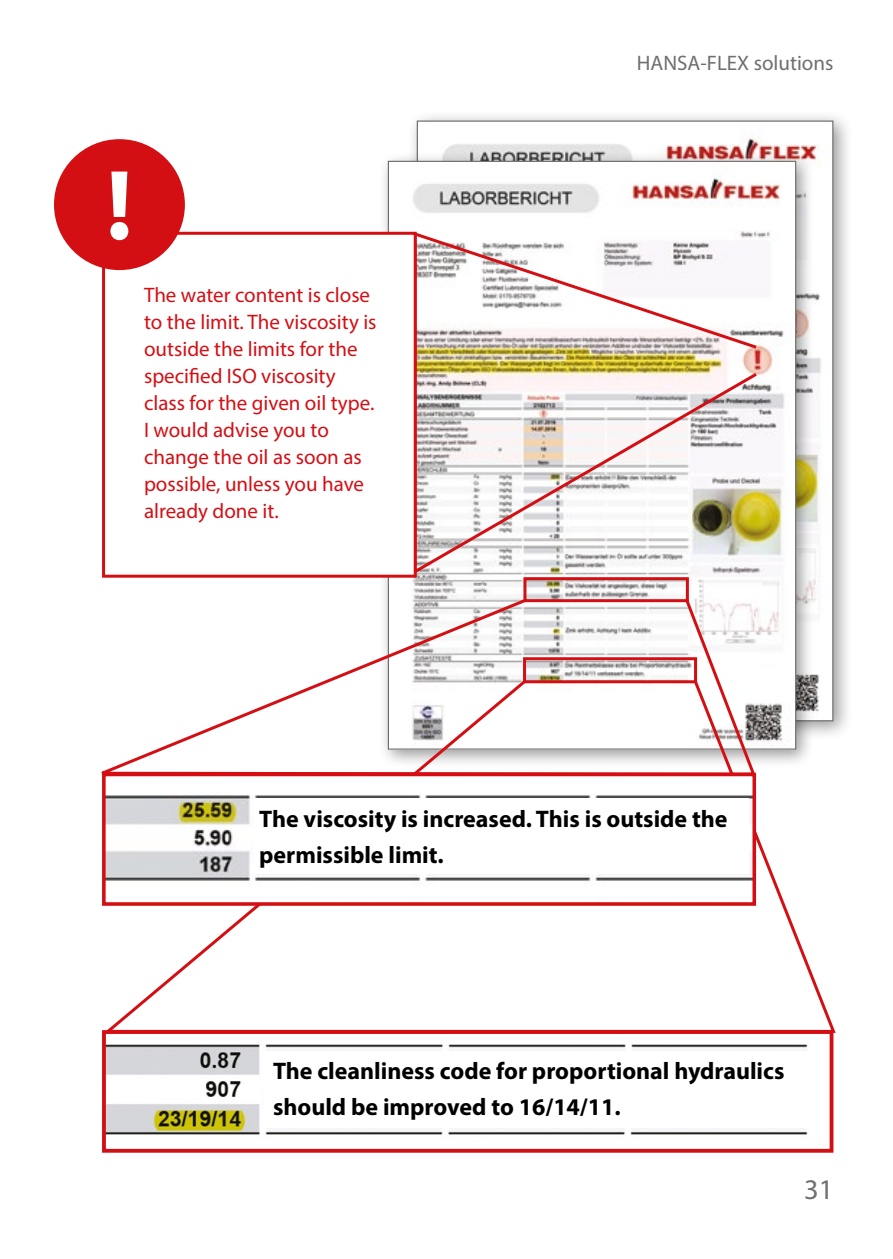
<style>
.page{position:relative;width:893px;height:1259px;background:#fff}
.page>*{position:absolute;margin:0;border:0;box-sizing:border-box;transform-origin:0 0}
.t1{font:700 100.2px "Myriad Pro";color:#fff}
.t2{font:28.5px "Myriad Pro";color:#6f6f6e}
.t3{font:700 24px/36px "Myriad Pro";color:#000}
.t4{font:21px/27px "Myriad Pro";color:#d40f14}
.t5{font:21px "Myriad Pro";color:#6f6f6e}
</style>
<div class="page">
<img style="left:107px;top:1044px;width:701px;height:91px">
<div style="left:102px;top:1030px;width:731px;height:122px;border:4px solid #d40f14"></div>
<div style="left:407px;top:110px;width:447px;height:631px;background:#000;opacity:.4"></div>
<img style="left:419px;top:122px;width:412px;height:555px">
<div style="left:378px;top:151px;width:437px;height:618px;background:#000;opacity:.4"></div>
<img style="left:390px;top:163px;width:404px;height:514px">
<svg style="left:102px;top:677px;width:736px;height:357px"></svg>
<div style="left:523px;top:577px;width:166px;height:25px;border:3px solid #d40f14"></div>
<svg style="left:412px;top:230px;width:348px;height:347px"></svg>
<svg style="left:101px;top:596px;width:657px;height:181px"></svg>
<div style="left:102px;top:232px;width:315px;height:346px;background:#fff;border:3px solid #d40f14"></div>
<div style="left:54px;top:139px;width:131px;height:131px;background:#d40f14;border-radius:50%"></div>
<div style="left:264px;top:1051px;width:557px;height:77px;background:#fff"></div>
<img style="left:107px;top:777px;width:644px;height:123px">
<div style="left:102px;top:772px;width:654px;height:133px;border:4px solid #d40f14"></div>
<div style="left:255px;top:798px;width:494px;height:75px;background:#fff"></div>
<h1 class="t1" style="left:106px;top:140px;width:28px">!</h1>
<p class="t4" style="left:144px;top:281px;width:234px">The water content is close to the limit. The viscosity is outside the limits for the specified ISO viscosity class for the given oil type.<br>I would advise you to change the oil as soon as possible, unless you have already done it.</p>
<p class="t5" style="left:637px;top:50px;width:198px">HANSA-FLEX solutions</p>
<p class="t3" style="left:259px;top:800px;width:470px">The viscosity is increased. This is outside the permissible limit.</p>
<p class="t3" style="left:273px;top:1052px;width:513px">The cleanliness code for proportional hydraulics should be improved to 16/14/11.</p>
<h2 class="t2" style="left:804px;top:1172px;width:31px">31</h2>
</div>
